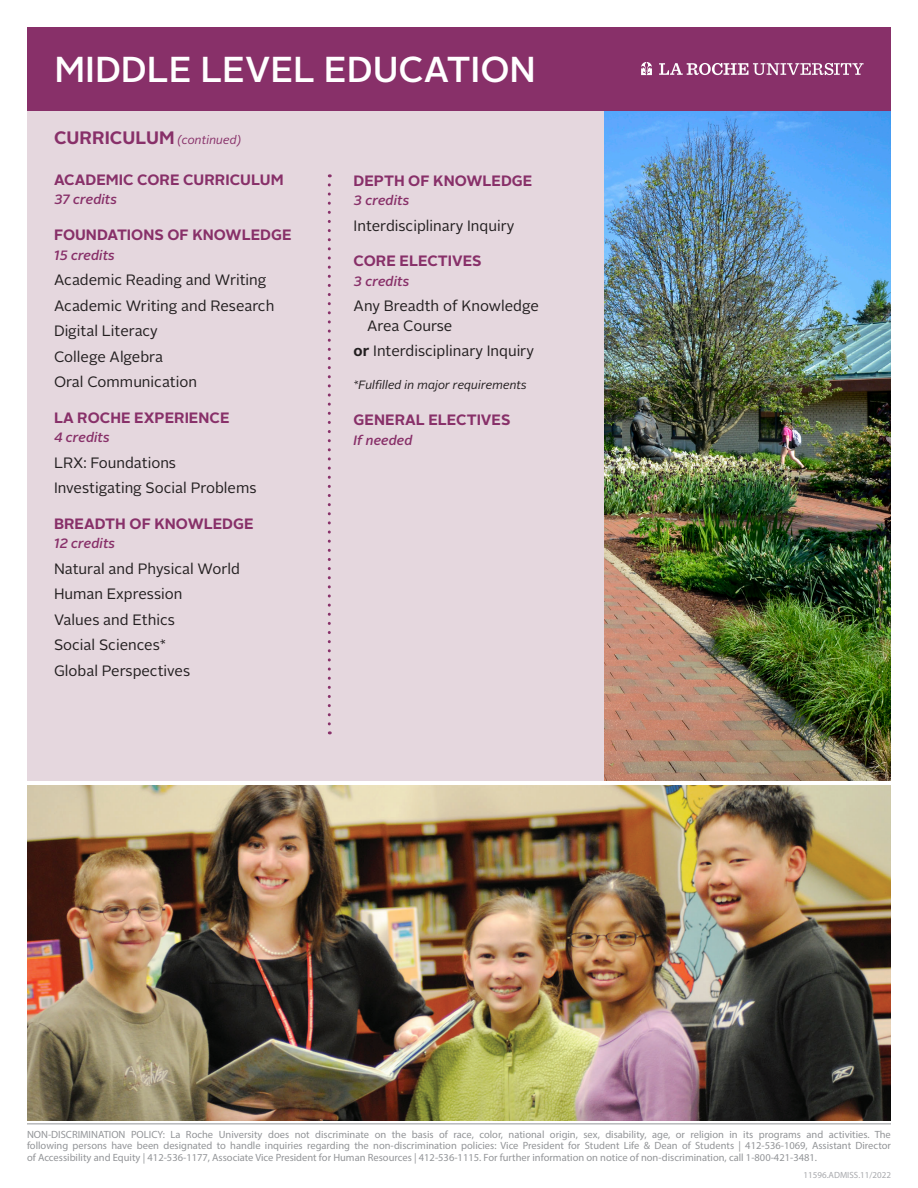
<style>
.page{position:relative;width:918px;height:1188px;background:#fff}
.page>*{position:absolute;margin:0;border:0;box-sizing:border-box;transform-origin:0 0}
.t1{font:500 36px "Alright Sans";color:#fff}
.Classes_List{font:15px/19.5px "Alright Sans";color:#231f20}
.Classes_Headers{font:700 15px "Alright Sans";color:#883069}
.Classes_Headers-2{font:italic 500 13.5px "Alright Sans";color:#883069}
.Fulfilled_in_Major{font:italic 12px "Alright Sans";color:#231f20}
.Classes_List-2{font:italic 12px "Alright Sans";color:#883069}
.t2{font:10.5px/11.7px "Myriad Pro";color:#939598;text-align:justify}
.t3{font:9px "Myriad Pro";color:#a8a9ad}
.s1{font-weight:700;font-style:normal;font-size:18px}
.s2{font-weight:700}
</style>
<div class="page">
<div style="left:27px;top:95px;width:864px;height:686px;background:#e5d7de"></div>
<hr style="left:27px;top:1124px;width:864px;height:1px;background:#939598">
<svg style="left:328px;top:185px;width:3px;height:549px"></svg>
<img style="left:27px;top:785px;width:864px;height:335px">
<img style="left:605px;top:110px;width:286px;height:671px">
<div style="left:27px;top:27px;width:864px;height:83px;background:#883069"></div>
<svg style="left:659px;top:63px;width:205px;height:12px"></svg>
<svg style="left:641px;top:62px;width:11px;height:13px"></svg>
<p class="t1" style="left:54px;top:45px;width:483px">MIDDLE LEVEL EDUCATION</p>
<p class="Classes_List-2" style="left:54px;top:132px;width:189px"><span class="s1">CURRICULUM</span> (continued)</p>
<p class="Classes_Headers" style="left:54px;top:169px;width:231px">ACADEMIC CORE CURRICULUM</p>
<p class="Classes_Headers-2" style="left:54px;top:190px;width:65px">37 credits</p>
<p class="Classes_Headers" style="left:54px;top:224px;width:239px">FOUNDATIONS OF KNOWLEDGE</p>
<p class="Classes_Headers-2" style="left:54px;top:246px;width:62px">15 credits</p>
<p class="Classes_List" style="left:54px;top:270px;width:214px">Academic Reading and Writing</p>
<p class="Classes_List" style="left:54px;top:296px;width:222px">Academic Writing and Research</p>
<p class="Classes_List" style="left:54px;top:321px;width:105px">Digital Literacy</p>
<p class="Classes_List" style="left:54px;top:347px;width:111px">College Algebra</p>
<p class="Classes_List" style="left:54px;top:372px;width:145px">Oral Communication</p>
<p class="Classes_Headers" style="left:54px;top:407px;width:177px">LA ROCHE EXPERIENCE</p>
<p class="Classes_Headers-2" style="left:54px;top:428px;width:57px">4 credits</p>
<p class="Classes_List" style="left:54px;top:453px;width:124px">LRX: Foundations</p>
<p class="Classes_List" style="left:54px;top:479px;width:204px">Investigating Social Problems</p>
<p class="Classes_Headers" style="left:54px;top:513px;width:201px">BREADTH OF KNOWLEDGE</p>
<p class="Classes_Headers-2" style="left:54px;top:534px;width:63px">12 credits</p>
<p class="Classes_List" style="left:54px;top:559px;width:188px">Natural and Physical World</p>
<p class="Classes_List" style="left:54px;top:585px;width:130px">Human Expression</p>
<p class="Classes_List" style="left:54px;top:610px;width:122px">Values and Ethics</p>
<p class="Classes_List" style="left:54px;top:636px;width:114px">Social Sciences*</p>
<p class="Classes_List" style="left:54px;top:661px;width:138px">Global Perspectives</p>
<p class="Classes_Headers" style="left:354px;top:170px;width:180px">DEPTH OF KNOWLEDGE</p>
<p class="Classes_Headers-2" style="left:354px;top:191px;width:57px">3 credits</p>
<p class="Classes_List" style="left:354px;top:216px;width:162px">Interdisciplinary Inquiry</p>
<p class="Classes_Headers" style="left:354px;top:251px;width:130px">CORE ELECTIVES</p>
<p class="Classes_Headers-2" style="left:354px;top:272px;width:57px">3 credits</p>
<p class="Classes_List" style="left:367px;top:297px;width:173px;text-indent:-14px">Any Breadth of Knowledge<br>Area Course</p>
<p class="Classes_List" style="left:354px;top:342px;width:182px"><span class="s2">or</span> Interdisciplinary Inquiry</p>
<p class="Fulfilled_in_Major" style="left:354px;top:377px;width:175px">*Fulfilled in major requirements</p>
<p class="Classes_Headers" style="left:354px;top:409px;width:158px">GENERAL ELECTIVES</p>
<p class="Classes_Headers-2" style="left:354px;top:431px;width:61px">If needed</p>
<p class="t2" style="left:27px;top:1128px;width:866px">NON-DISCRIMINATION POLICY: La Roche University does not discriminate on the basis of race, color, national origin, sex, disability, age, or religion in its programs and activities. The following persons have been designated to handle inquiries regarding the non-discrimination policies: Vice President for Student Life &amp; Dean of Students | 412-536-1069, Assistant Director of Accessibility and Equity | 412-536-1177, Associate Vice President for Human Resources | 412-536-1115. For further information on notice of non-discrimination, call 1-800-421-3481.</p>
<p class="t3" style="left:804px;top:1170px;width:89px">11596.ADMISS.11/2022</p>
</div>
